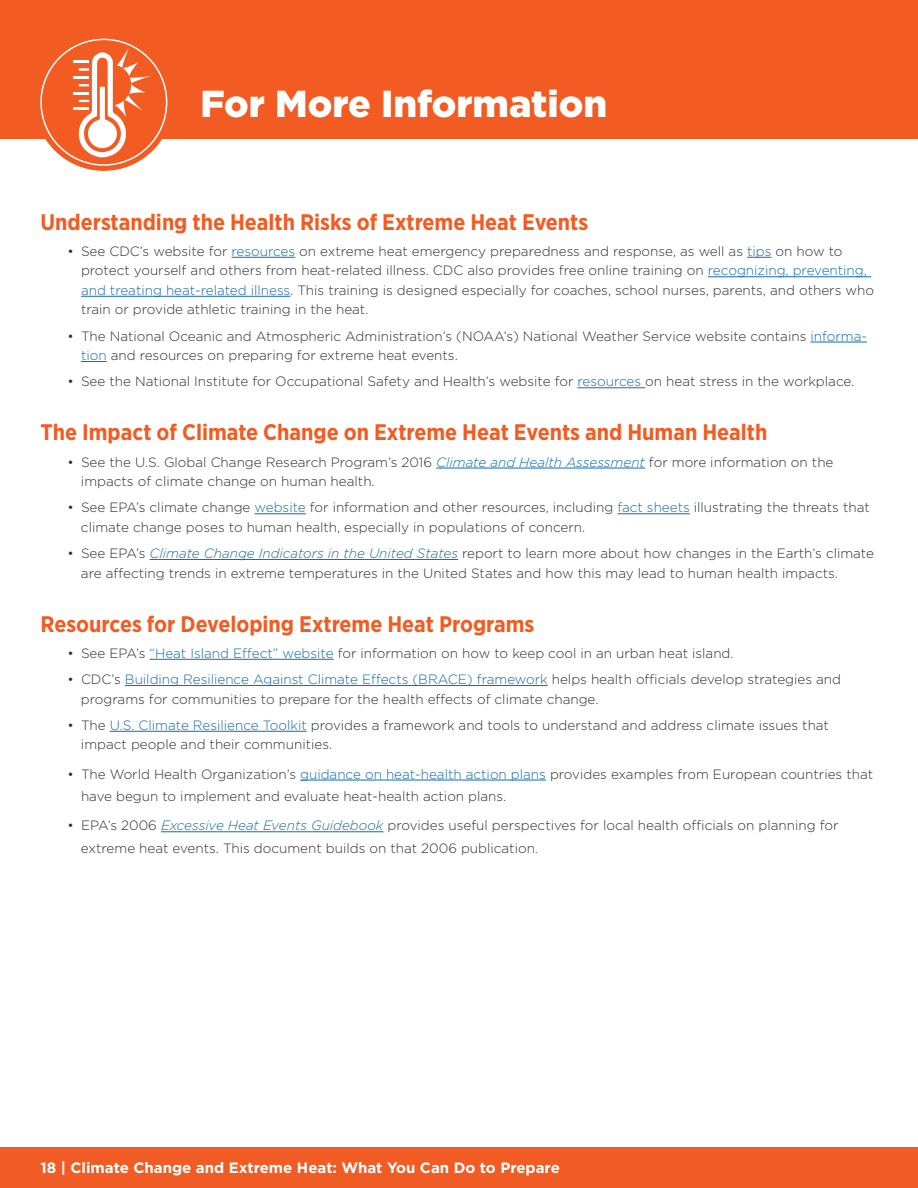
<style>
.page{position:relative;width:918px;height:1188px;background:#fff}
.page>*{position:absolute;margin:0;border:0;box-sizing:border-box;transform-origin:0 0}
.Heading1{font:900 37.5px "Gotham";color:#fff}
.Heading2{font:700 22.5px "Gotham Narrow";color:#f25b21}
.t1{font:700 15px "Gotham";color:#fff}
.t2{font:300 13.5px/19.5px "Gotham";color:#312f30}
.s1{color:#116ab1}
.s2{font-style:italic;color:#116ab1}
</style>
<div class="page">
<div style="left:0;top:0;width:918px;height:139px;background:#f25b21"></div>
<div style="left:0;top:1148px;width:918px;height:40px;background:#f15b24"></div>
<div style="left:34px;top:32px;width:139px;height:139px;background:#f25b21;border-radius:50%"></div>
<svg style="left:74px;top:48px;width:77px;height:109px"></svg>
<hr style="left:232px;top:257px;width:63px;height:1px;background:#116ab1">
<svg style="left:747px;top:257px;width:25px;height:1px"></svg>
<hr style="left:708px;top:276px;width:163px;height:1px;background:#116ab1">
<hr style="left:81px;top:296px;width:209px;height:1px;background:#116ab1">
<hr style="left:810px;top:342px;width:57px;height:1px;background:#116ab1">
<svg style="left:81px;top:361px;width:26px;height:1px"></svg>
<hr style="left:578px;top:387px;width:67px;height:1px;background:#116ab1">
<hr style="left:436px;top:468px;width:209px;height:1px;background:#116ab1">
<hr style="left:255px;top:513px;width:51px;height:1px;background:#116ab1">
<hr style="left:617px;top:513px;width:73px;height:1px;background:#116ab1">
<hr style="left:150px;top:559px;width:308px;height:1px;background:#116ab1">
<hr style="left:150px;top:659px;width:184px;height:1px;background:#116ab1">
<hr style="left:125px;top:685px;width:423px;height:1px;background:#116ab1">
<hr style="left:110px;top:731px;width:197px;height:1px;background:#116ab1">
<hr style="left:300px;top:780px;width:246px;height:1px;background:#116ab1">
<hr style="left:161px;top:831px;width:222px;height:1px;background:#116ab1">
<p class="Heading1" style="left:200px;top:78px;width:408px">For More Information</p>
<p class="Heading2" style="left:40px;top:207px;width:549px">Understanding the Health Risks of Extreme Heat Events</p>
<p class="t2" style="left:68px;top:241px;width:777px">• See CDC’s website for <span class="s1">resources</span> on extreme heat emergency preparedness and response, as well as <span class="s1">tips</span> on how to</p>
<p class="t2" style="left:81px;top:261px;width:795px">protect yourself and others from heat-related illness. CDC also provides free online training on <span class="s1">recognizing, preventing, and treating heat-related illness</span>. This training is designed especially for coaches, school nurses, parents, and others who train or provide athletic training in the heat.</p>
<p class="t2" style="left:81px;top:326px;width:787px;text-indent:-14px">• The National Oceanic and Atmospheric Administration’s (NOAA’s) National Weather Service website contains <span class="s1">informa&shy;tion</span> and resources on preparing for extreme heat events.</p>
<p class="t2" style="left:68px;top:372px;width:788px">• See the National Institute for Occupational Safety and Health’s website for <span class="s1">resources</span> on heat stress in the workplace.</p>
<p class="Heading2" style="left:40px;top:418px;width:728px">The Impact of Climate Change on Extreme Heat Events and Human Health</p>
<p class="t2" style="left:81px;top:452px;width:754px;text-indent:-13px">• See the U.S. Global Change Research Program’s 2016 <span class="s2">Climate and Health Assessment</span> for more information on the impacts of climate change on human health.</p>
<p class="t2" style="left:81px;top:498px;width:790px;text-indent:-13px">• See EPA’s climate change <span class="s1">website</span> for information and other resources, including <span class="s1">fact sheets</span> illustrating the threats that climate change poses to human health, especially in populations of concern.</p>
<p class="t2" style="left:81px;top:543px;width:795px;text-indent:-13px">• See EPA’s <span class="s2">Climate Change Indicators in the United States</span> report to learn more about how changes in the Earth’s climate are affecting trends in extreme temperatures in the United States and how this may lead to human health impacts.</p>
<p class="Heading2" style="left:40px;top:609px;width:495px">Resources for Developing Extreme Heat Programs</p>
<p class="t2" style="left:68px;top:643px;width:668px">• See EPA’s <span class="s1">“Heat Island Effect” website</span> for information on how to keep cool in an urban heat island.</p>
<p class="t2" style="left:81px;top:669px;width:762px;text-indent:-13px">• CDC’s <span class="s1">Building Resilience Against Climate Effects (BRACE) framework</span> helps health officials develop strategies and programs for communities to prepare for the health effects of climate change.</p>
<p class="t2" style="left:81px;top:715px;width:750px;text-indent:-13px">• The <span class="s1">U.S. Climate Resilience Toolkit</span> provides a framework and tools to understand and address climate issues that impact people and their communities.</p>
<p class="t2" style="left:81px;top:762px;width:794px;line-height:22.5px;text-indent:-14px">• The World Health Organization’s <span class="s1">guidance on heat-health action plans</span> provides examples from European countries that have begun to implement and evaluate heat-health action plans.</p>
<p class="t2" style="left:81px;top:814px;width:759px;line-height:22.5px;text-indent:-13px">• EPA’s 2006 <span class="s2">Excessive Heat Events Guidebook</span> provides useful perspectives for local health officials on planning for extreme heat events. This document builds on that 2006 publication.</p>
<p class="t1" style="left:40px;top:1157px;width:521px">18 | Climate Change and Extreme Heat: What You Can Do to Prepare</p>
</div>
